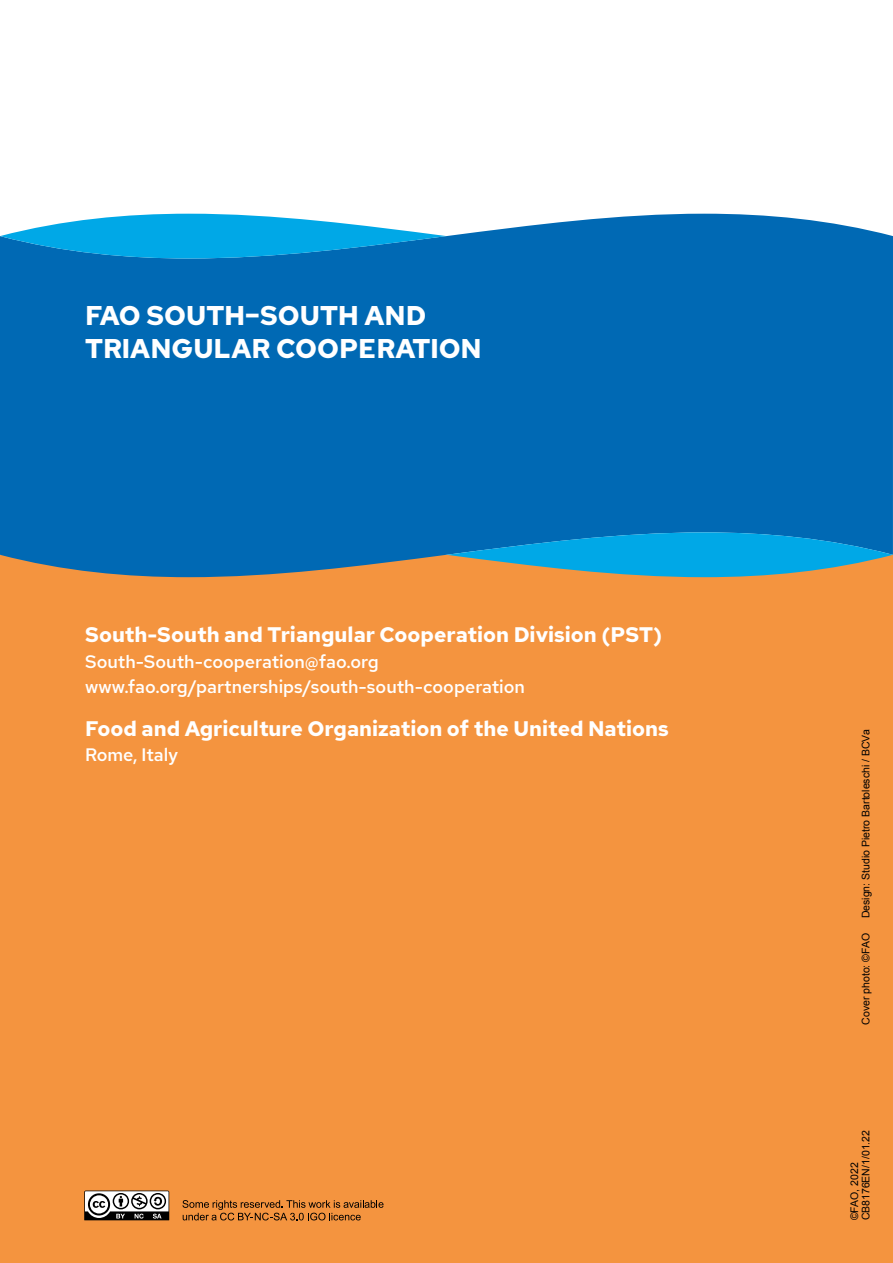
<style>
.page{position:relative;width:893px;height:1263px;background:#fff}
.page>*{position:absolute;margin:0;border:0;box-sizing:border-box;transform-origin:0 0}
.t1{font:700 27px/33px "Red Hat Text";color:#fff}
.t2{font:700 21px "Red Hat Text";color:#fff}
.t3{font:500 18px/25.5px "Red Hat Text";color:#fff}
.t4{font:10.5px/11.2px "Arial";color:#000}
</style>
<div class="page">
<div style="left:0;top:555px;width:893px;height:708px;background:#f4943f"></div>
<div style="left:0;top:214px;width:893px;height:363px;background:#0069b4"></div>
<svg style="left:0;top:214px;width:447px;height:44px"></svg>
<svg style="left:447px;top:532px;width:446px;height:45px"></svg>
<svg style="left:84px;top:1190px;width:85px;height:30px;background:#8d8b89"></svg>
<svg style="left:182px;top:1200px;width:202px;height:20px"></svg>
<p class="t1" style="left:85px;top:299px;width:398px">FAO SOUTH–SOUTH AND<br>TRIANGULAR COOPERATION</p>
<p class="t2" style="left:85px;top:621px;width:579px">South-South and Triangular Cooperation Division (PST)</p>
<p class="t3" style="left:85px;top:648px;width:441px">South-South-cooperation@fao.org www.fao.org/partnerships/south-south-cooperation</p>
<p class="t2" style="left:85px;top:714px;width:585px">Food and Agriculture Organization of the United Nations</p>
<p class="t3" style="left:85px;top:742px;width:95px">Rome, Italy</p>
<p class="t4" style="left:860px;top:918px;width:190px;rotate:-90deg">Design: Studio Pietro Bartoleschi / BCVa</p>
<p class="t4" style="left:860px;top:1025px;width:93px;rotate:-90deg">Cover photo: ©FAO</p>
<p class="t4" style="left:849px;top:1220px;width:92px;rotate:-90deg">©FAO, 2022<br>CB8176EN/1/01.22</p>
</div>
